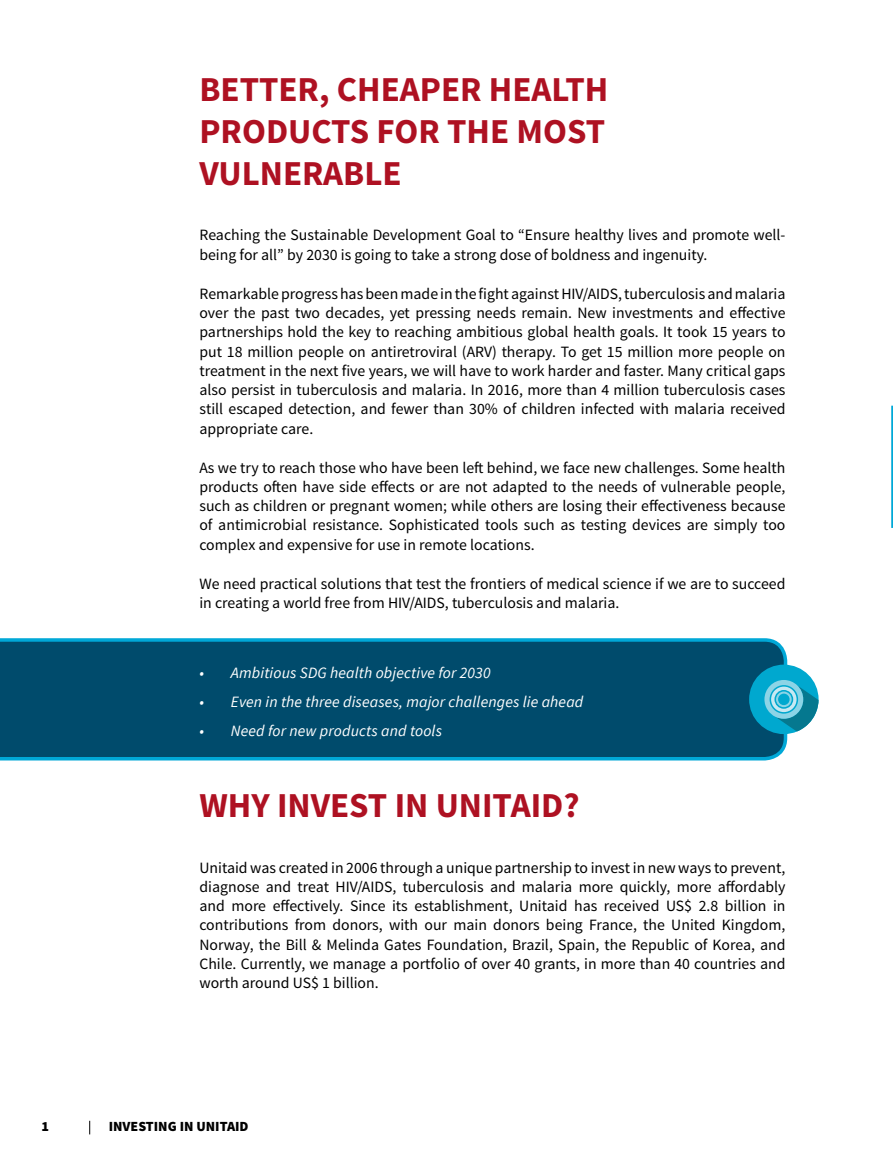
<style>
.page{position:relative;width:893px;height:1166px;background:#fff}
.page>*{position:absolute;margin:0;border:0;box-sizing:border-box;transform-origin:0 0}
.t1{font:700 35px/42px "Source Sans Pro";color:#ae1122;text-align:justify}
.t2{font:15.75px/19.2px "Source Sans Pro";color:#000;text-align:justify}
.t3{font:italic 15.75px "Source Sans Pro";letter-spacing:.01em;color:#fff}
.t4{font:900 14px "Source Sans Pro";color:#000}
</style>
<div class="page">
<svg style="left:89px;top:1121px;width:1px;height:13px"></svg>
<div style="left:0;top:638px;width:787px;height:122px;background:#004b6c"></div>
<svg style="left:891px;top:405px;width:2px;height:123px"></svg>
<div style="left:749px;top:664px;width:70px;height:70px;background:#00a8cf;border-radius:50%"></div>
<svg style="left:764px;top:680px;width:54px;height:51px"></svg>
<h1 class="t1" style="left:199px;top:69px;width:410px">BETTER, CHEAPER HEALTH PRODUCTS FOR THE MOST VULNERABLE</h1>
<p class="t2" style="left:199px;top:226px;width:588px">Reaching the Sustainable Development Goal to “Ensure healthy lives and promote well&shy;being for all” by 2030 is going to take a strong dose of boldness and ingenuity.</p>
<p class="t2" style="left:199px;top:284px;width:588px">Remarkable progress has been made in the fight against HIV/AIDS, tuberculosis and malaria over the past two decades, yet pressing needs remain. New investments and effective partnerships hold the key to reaching ambitious global health goals. It took 15 years to put 18 million people on antiretroviral (ARV) therapy. To get 15 million more people on treatment in the next five years, we will have to work harder and faster. Many critical gaps also persist in tuberculosis and malaria. In 2016, more than 4 million tuberculosis cases still escaped detection, and fewer than 30% of children infected with malaria received appropriate care.</p>
<p class="t2" style="left:199px;top:458px;width:588px">As we try to reach those who have been left behind, we face new challenges. Some health products often have side effects or are not adapted to the needs of vulnerable people, such as children or pregnant women; while others are losing their effectiveness because of antimicrobial resistance. Sophisticated tools such as testing devices are simply too complex and expensive for use in remote locations.</p>
<p class="t2" style="left:199px;top:574px;width:588px">We need practical solutions that test the frontiers of medical science if we are to succeed in creating a world free from HIV/AIDS, tuberculosis and malaria.</p>
<p class="t3" style="left:199px;top:663px;width:293px">• Ambitious SDG health objective for 2030</p>
<p class="t3" style="left:199px;top:692px;width:385px">• Even in the three diseases, major challenges lie ahead</p>
<p class="t3" style="left:199px;top:721px;width:244px">• Need for new products and tools</p>
<h1 class="t1" style="left:199px;top:785px;width:382px">WHY INVEST IN UNITAID?</h1>
<p class="t2" style="left:199px;top:858px;width:588px">Unitaid was created in 2006 through a unique partnership to invest in new ways to prevent, diagnose and treat HIV/AIDS, tuberculosis and malaria more quickly, more affordably and more effectively. Since its establishment, Unitaid has received US$ 2.8 billion in contributions from donors, with our main donors being France, the United Kingdom, Norway, the Bill &amp; Melinda Gates Foundation, Brazil, Spain, the Republic of Korea, and Chile. Currently, we manage a portfolio of over 40 grants, in more than 40 countries and worth around US$ 1 billion.</p>
<p class="t4" style="left:41px;top:1117px;width:9px">1</p>
<p class="t4" style="left:109px;top:1117px;width:141px">INVESTING IN UNITAID</p>
</div>
